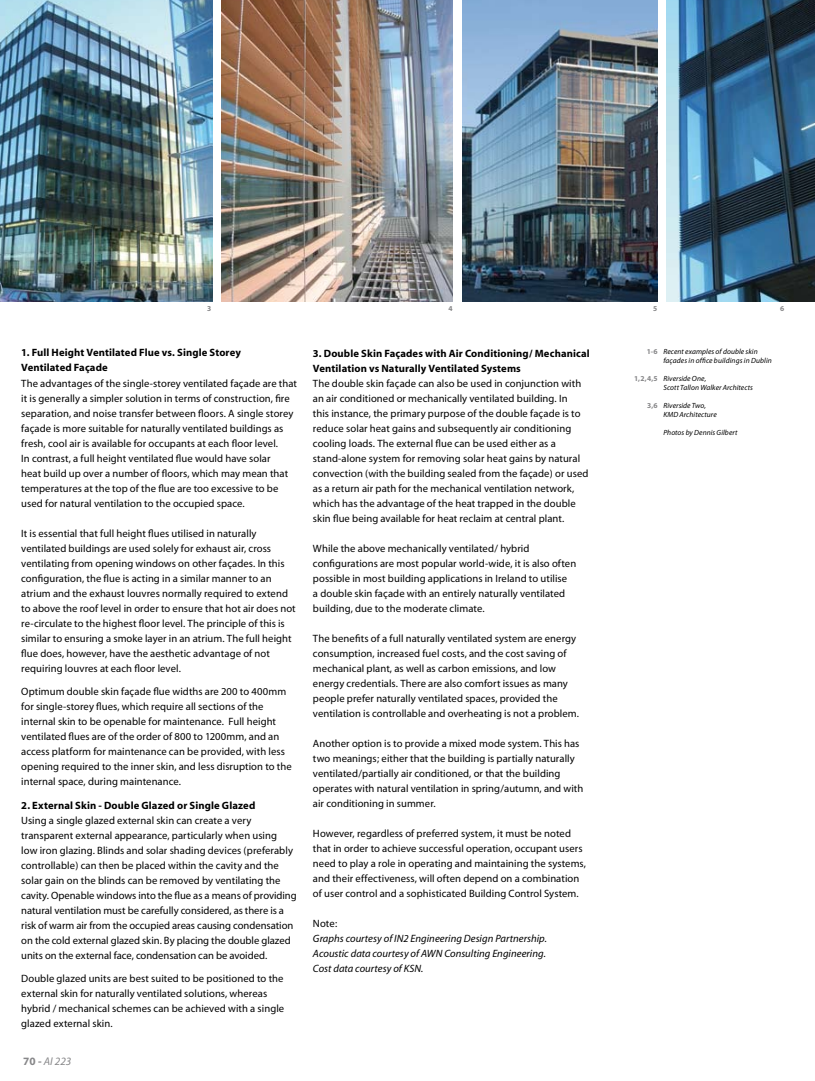
<style>
.page{position:relative;width:815px;height:1081px;background:#fff}
.page>*{position:absolute;margin:0;border:0;box-sizing:border-box;transform-origin:0 0}
.t1{font:italic 11.25px "Myriad";color:#878789}
.t2{font:10.62px/15px "Myriad";letter-spacing:.005em;color:#000}
.t3{font:700 10.62px/15px "Myriad";letter-spacing:.01em;color:#000}
.t4{font:italic 10.62px/15px "Myriad";color:#000;text-align:justify}
.t5{font:italic 7.5px/9px "Myriad";letter-spacing:.01em;color:#000}
.t6{font:700 7.5px "Myriad";color:#878789}
.s1{font-weight:700;font-style:normal}
</style>
<div class="page">
<img style="left:0;top:0;width:212px;height:301px">
<img style="left:221px;top:0;width:231px;height:301px">
<img style="left:462px;top:0;width:195px;height:301px">
<img style="left:666px;top:0;width:149px;height:301px">
<p class="t6" style="left:207px;top:305px;width:6px">3</p>
<p class="t6" style="left:448px;top:305px;width:6px">4</p>
<p class="t6" style="left:653px;top:305px;width:6px">5</p>
<p class="t6" style="left:780px;top:305px;width:6px">6</p>
<p class="t3" style="left:21px;top:346px;width:221px">1. Full Height Ventilated Flue vs. Single Storey<br>Ventilated Façade</p>
<p class="t2" style="left:21px;top:376px;width:277px">The advantages of the single-storey ventilated façade are that it is generally a simpler solution in terms of construction, fire separation, and noise transfer between floors. A single storey façade is more suitable for naturally ventilated buildings as fresh, cool air is available for occupants at each floor level.<br>In contrast, a full height ventilated flue would have solar<br>heat build up over a number of floors, which may mean that temperatures at the top of the flue are too excessive to be used for natural ventilation to the occupied space.</p>
<p class="t2" style="left:21px;top:526px;width:276px">It is essential that full height flues utilised in naturally ventilated buildings are used solely for exhaust air, cross ventilating from opening windows on other façades. In this configuration, the flue is acting in a similar manner to an atrium and the exhaust louvres normally required to extend to above the roof level in order to ensure that hot air does not re-circulate to the highest floor level. The principle of this is similar to ensuring a smoke layer in an atrium. The full height flue does, however, have the aesthetic advantage of not requiring louvres at each floor level.</p>
<p class="t2" style="left:21px;top:685px;width:272px">Optimum double skin façade flue widths are 200 to 400mm for single-storey flues, which require all sections of the internal skin to be openable for maintenance. Full height ventilated flues are of the order of 800 to 1200mm, and an access platform for maintenance can be provided, with less opening required to the inner skin, and less disruption to the internal space, during maintenance.</p>
<p class="t3" style="left:21px;top:798px;width:236px">2. External Skin - Double Glazed or Single Glazed</p>
<p class="t2" style="left:21px;top:813px;width:277px">Using a single glazed external skin can create a very transparent external appearance, particularly when using<br>low iron glazing. Blinds and solar shading devices (preferably controllable) can then be placed within the cavity and the solar gain on the blinds can be removed by ventilating the cavity. Openable windows into the flue as a means of providing natural ventilation must be carefully considered, as there is a risk of warm air from the occupied areas causing condensation on the cold external glazed skin. By placing the double glazed units on the external face, condensation can be avoided.</p>
<p class="t2" style="left:21px;top:971px;width:265px">Double glazed units are best suited to be positioned to the external skin for naturally ventilated solutions, whereas hybrid / mechanical schemes can be achieved with a single glazed external skin.</p>
<p class="t1" style="left:23px;top:1055px;width:50px"><span class="s1">70 -</span> AI 223</p>
<p class="t3" style="left:313px;top:346px;width:278px">3. Double Skin Façades with Air Conditioning/ Mechanical<br>Ventilation vs Naturally Ventilated Systems</p>
<p class="t2" style="left:313px;top:376px;width:277px">The double skin façade can also be used in conjunction with an air conditioned or mechanically ventilated building. In<br>this instance, the primary purpose of the double façade is to reduce solar heat gains and subsequently air conditioning cooling loads. The external flue can be used either as a stand-alone system for removing solar heat gains by natural convection (with the building sealed from the façade) or used as a return air path for the mechanical ventilation network, which has the advantage of the heat trapped in the double skin flue being available for heat reclaim at central plant.</p>
<p class="t2" style="left:313px;top:541px;width:265px">While the above mechanically ventilated/ hybrid configurations are most popular world-wide, it is also often possible in most building applications in Ireland to utilise<br>a double skin façade with an entirely naturally ventilated building, due to the moderate climate.</p>
<p class="t2" style="left:313px;top:631px;width:268px">The benefits of a full naturally ventilated system are energy consumption, increased fuel costs, and the cost saving of mechanical plant, as well as carbon emissions, and low energy credentials. There are also comfort issues as many people prefer naturally ventilated spaces, provided the ventilation is controllable and overheating is not a problem.</p>
<p class="t2" style="left:313px;top:736px;width:272px">Another option is to provide a mixed mode system. This has two meanings; either that the building is partially naturally ventilated/partially air conditioned, or that the building operates with natural ventilation in spring/autumn, and with air conditioning in summer.</p>
<p class="t2" style="left:313px;top:826px;width:275px">However, regardless of preferred system, it must be noted that in order to achieve successful operation, occupant users need to play a role in operating and maintaining the systems, and their effectiveness, will often depend on a combination of user control and a sophisticated Building Control System.</p>
<p class="t2" style="left:313px;top:916px;width:26px">Note:</p>
<p class="t4" style="left:313px;top:931px;width:236px">Graphs courtesy of IN2 Engineering Design Partnership.<br>Acoustic data courtesy of AWN Consulting Engineering.<br>Cost data courtesy of KSN.</p>
<p class="t5" style="left:663px;top:347px;width:110px">Recent examples of double skin façades in office buildings in Dublin</p>
<p class="t5" style="left:663px;top:374px;width:91px">Riverside One,<br>Scott Tallon Walker Architects</p>
<p class="t5" style="left:663px;top:401px;width:55px">Riverside Two,<br>KMD Architecture</p>
<p class="t5" style="left:663px;top:428px;width:75px">Photos by Dennis Gilbert</p>
<p class="t6" style="left:647px;top:348px;width:13px">1-6</p>
<p class="t6" style="left:634px;top:375px;width:25px">1,2,4,5</p>
<p class="t6" style="left:647px;top:402px;width:12px">3,6</p>
</div>
